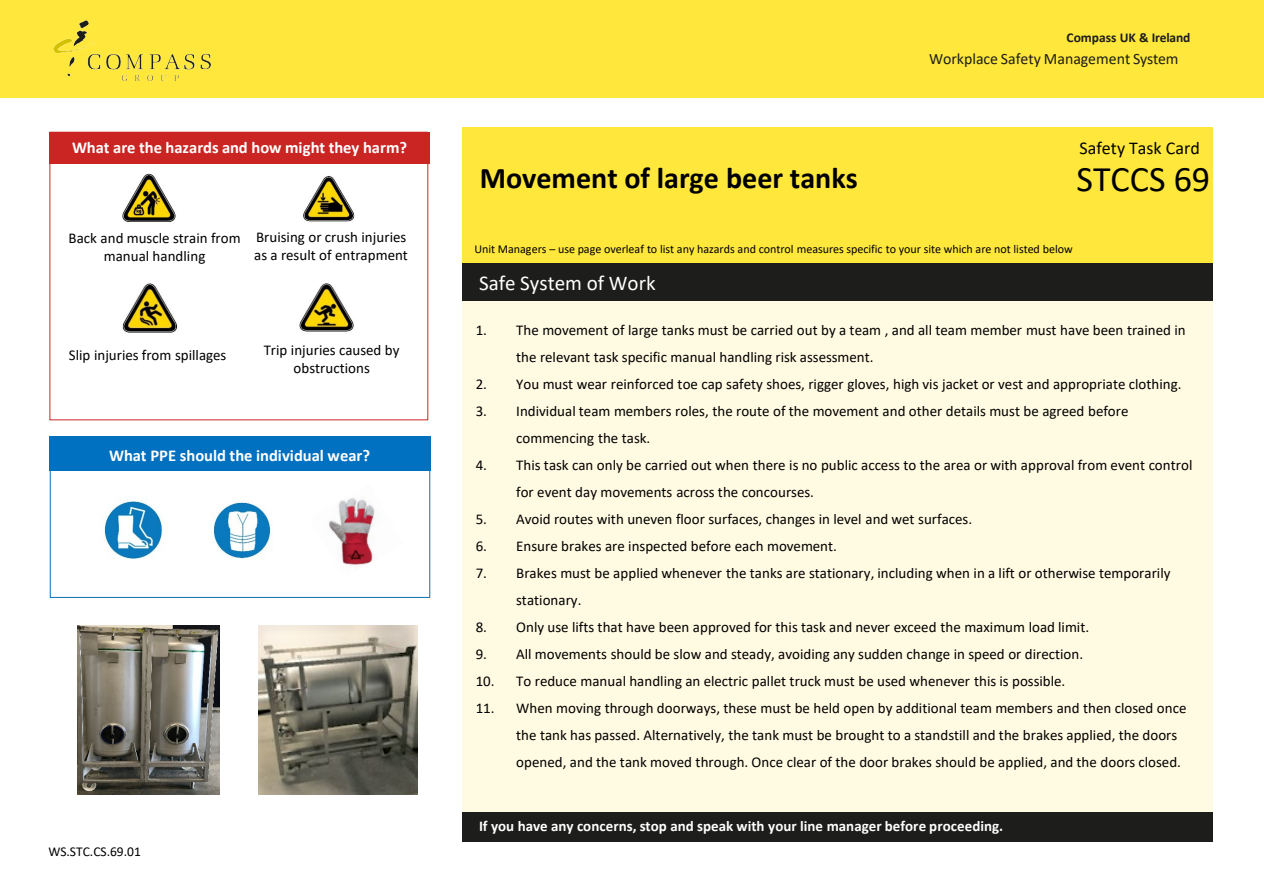
<style>
.page{position:relative;width:1264px;height:894px;background:#fff}
.page>*{position:absolute;margin:0;border:0;box-sizing:border-box;transform-origin:0 0}
.t1{font:36px "Calibri";color:#000}
.t2{font:700 30px "Calibri";color:#000}
.t3{font:21px "Calibri";color:#fff}
.t4{font:18px "Calibri";color:#000}
.t5{font:700 16.5px "Calibri";letter-spacing:-.005em;color:#fff}
.t6{font:15.9px "Calibri";color:#1d1d1b}
.t7{font:15px/27px "Calibri";color:#000}
.t8{font:700 15px "Calibri";letter-spacing:.005em;color:#fff}
.t9{font:700 13.5px "Calibri";letter-spacing:-.005em;color:#1d1d1b}
.t10{font:13.5px "Calibri";color:#000}
.t11{font:12px "Calibri";letter-spacing:-.005em;color:#000}
</style>
<div class="page">
<div style="left:0;top:0;width:1263px;height:97px;background:#ffe83b"></div>
<img style="left:53px;top:21px;width:157px;height:59px">
<div style="left:461px;top:128px;width:751px;height:135px;background:#ffe83b"></div>
<div style="left:461px;top:263px;width:751px;height:38px;background:#1d1d1b"></div>
<div style="left:461px;top:301px;width:751px;height:511px;background:#fffbe2"></div>
<div style="left:461px;top:812px;width:751px;height:30px;background:#1d1d1b"></div>
<div style="left:50px;top:132px;width:380px;height:31px;background:#cb2523"></div>
<img style="left:122px;top:173px;width:54px;height:49px">
<img style="left:122px;top:283px;width:56px;height:50px">
<img style="left:299px;top:283px;width:55px;height:49px">
<img style="left:303px;top:176px;width:52px;height:46px">
<div style="left:50px;top:436px;width:381px;height:34px;background:#0070c0"></div>
<div style="left:50px;top:437px;width:380px;height:160px;border:1px solid #0770b8"></div>
<img style="left:328px;top:498px;width:47px;height:68px">
<img style="left:104px;top:501px;width:59px;height:58px">
<img style="left:213px;top:502px;width:58px;height:57px">
<img style="left:78px;top:625px;width:141px;height:169px">
<img style="left:258px;top:625px;width:159px;height:169px">
<p class="t5" style="left:72px;top:136px;width:336px">What are the hazards and how might they harm?</p>
<p class="t7" style="left:69px;top:229px;width:173px;line-height:18px;text-align:center">Back and muscle strain from manual handling</p>
<p class="t7" style="left:254px;top:228px;width:155px;line-height:18px">Bruising or crush injuries as a result of entrapment</p>
<p class="t7" style="left:69px;top:341px;width:159px">Slip injuries from spillages</p>
<p class="t7" style="left:264px;top:340px;width:137px;line-height:18px;text-align:center">Trip injuries caused by obstructions</p>
<p class="t5" style="left:109px;top:444px;width:262px">What PPE should the individual wear?</p>
<p class="t10" style="left:48px;top:842px;width:94px">WS.STC.CS.69.01</p>
<p class="t2" style="left:479px;top:156px;width:379px">Movement of large beer tanks</p>
<p class="t9" style="left:1066px;top:28px;width:125px">Compass UK &amp; Ireland</p>
<p class="t6" style="left:928px;top:47px;width:251px">Workplace Safety Management System</p>
<p class="t4" style="left:1079px;top:136px;width:122px">Safety Task Card</p>
<p class="t1" style="left:1076px;top:154px;width:135px">STCCS 69</p>
<p class="t11" style="left:474px;top:240px;width:599px">Unit Managers – use page overleaf to list any hazards and control measures specific to your site which are not listed below</p>
<p class="t3" style="left:479px;top:268px;width:178px">Safe System of Work</p>
<p class="t7" style="left:516px;top:316px;width:670px;text-indent:-40px">1. The movement of large tanks must be carried out by a team , and all team member must have been trained in the relevant task specific manual handling risk assessment.</p>
<p class="t7" style="left:475px;top:370px;width:707px">2. You must wear reinforced toe cap safety shoes, rigger gloves, high vis jacket or vest and appropriate clothing.</p>
<p class="t7" style="left:516px;top:397px;width:613px;text-indent:-40px">3. Individual team members roles, the route of the movement and other details must be agreed before commencing the task.</p>
<p class="t7" style="left:516px;top:451px;width:677px;text-indent:-40px">4. This task can only be carried out when there is no public access to the area or with approval from event control for event day movements across the concourses.</p>
<p class="t7" style="left:475px;top:505px;width:498px">5. Avoid routes with uneven floor surfaces, changes in level and wet surfaces.</p>
<p class="t7" style="left:475px;top:532px;width:363px">6. Ensure brakes are inspected before each movement.</p>
<p class="t7" style="left:516px;top:559px;width:655px;text-indent:-40px">7. Brakes must be applied whenever the tanks are stationary, including when in a lift or otherwise temporarily stationary.</p>
<p class="t7" style="left:475px;top:613px;width:615px">8. Only use lifts that have been approved for this task and never exceed the maximum load limit.</p>
<p class="t7" style="left:475px;top:640px;width:609px">9. All movements should be slow and steady, avoiding any sudden change in speed or direction.</p>
<p class="t7" style="left:475px;top:667px;width:591px">10. To reduce manual handling an electric pallet truck must be used whenever this is possible.</p>
<p class="t7" style="left:516px;top:694px;width:671px;text-indent:-40px">11. When moving through doorways, these must be held open by additional team members and then closed once the tank has passed. Alternatively, the tank must be brought to a standstill and the brakes applied, the doors opened, and the tank moved through. Once clear of the door brakes should be applied, and the doors closed.</p>
<p class="t8" style="left:479px;top:815px;width:525px">If you have any concerns, stop and speak with your line manager before proceeding.</p>
</div>
